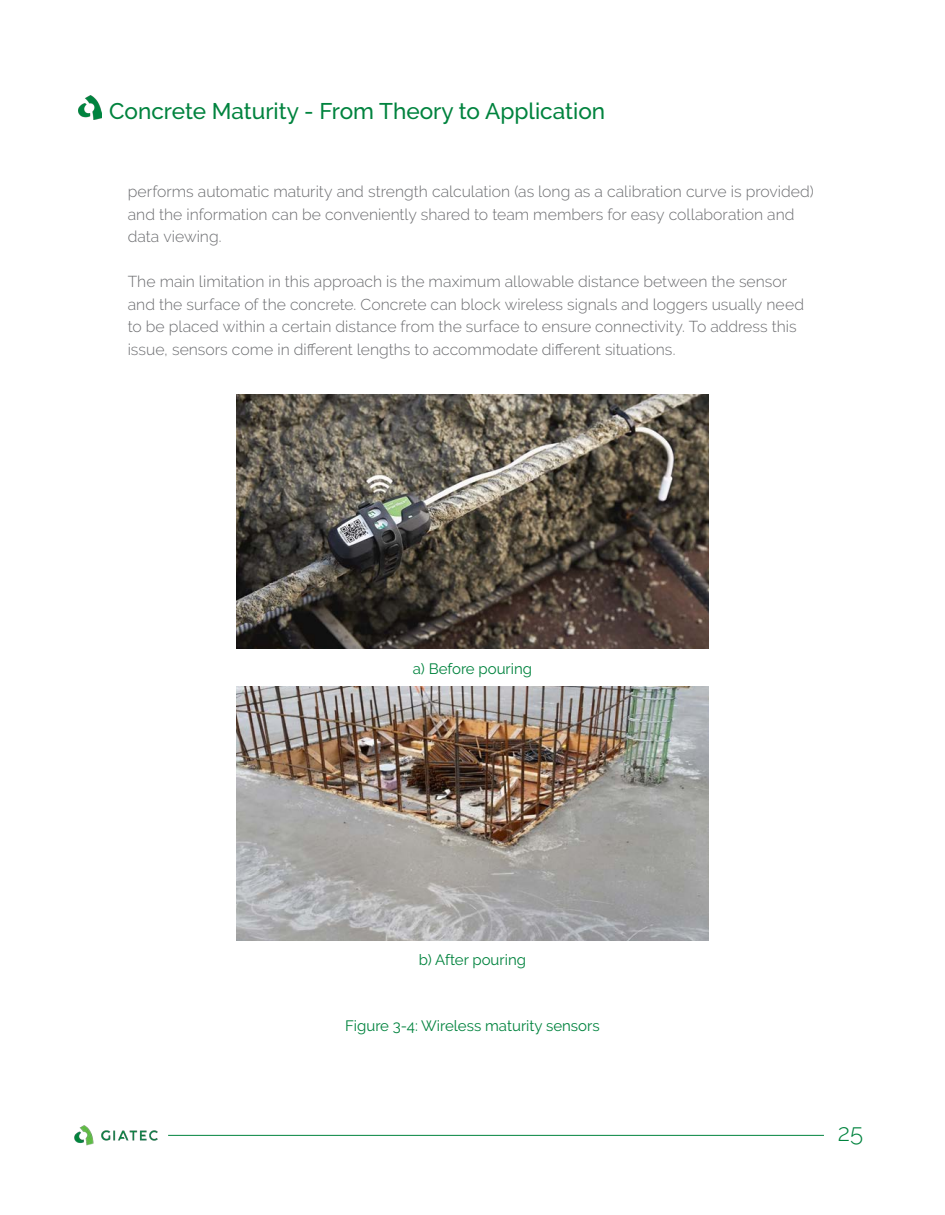
<style>
.page{position:relative;width:945px;height:1215px;background:#fff}
.page>*{position:absolute;margin:0;border:0;box-sizing:border-box;transform-origin:0 0}
.t1{font:300 24px "Raleway";color:#00833e}
.t2{font:500 22.65px "Raleway";color:#00833e}
.t3{font:300 15.75px/22.5px "Raleway";color:#6c6d70}
.Figure_Captions{font:15px "Raleway";color:#00833e}
</style>
<div class="page">
<hr style="left:168px;top:1135px;width:656px;height:1px;background:#00833e">
<img style="left:74px;top:1125px;width:84px;height:21px">
<img style="left:78px;top:96px;width:24px;height:24px">
<img style="left:236px;top:394px;width:473px;height:254px">
<img style="left:236px;top:686px;width:473px;height:254px">
<h2 class="t2" style="left:109px;top:98px;width:498px">Concrete Maturity - From Theory to Application</h2>
<p class="t3" style="left:128px;top:181px;width:688px">performs automatic maturity and strength calculation (as long as a calibration curve is provided) and the information can be conveniently shared to team members for easy collaboration and data viewing.</p>
<p class="t3" style="left:128px;top:271px;width:678px">The main limitation in this approach is the maximum allowable distance between the sensor and the surface of the concrete. Concrete can block wireless signals and loggers usually need to be placed within a certain distance from the surface to ensure connectivity. To address this issue, sensors come in different lengths to accommodate different situations.</p>
<p class="Figure_Captions" style="left:413px;top:660px;width:121px">a) Before pouring</p>
<p class="Figure_Captions" style="left:419px;top:951px;width:109px">b) After pouring</p>
<p class="Figure_Captions" style="left:345px;top:1017px;width:256px">Figure 3-4: Wireless maturity sensors</p>
<h1 class="t1" style="left:838px;top:1119px;width:27px">25</h1>
</div>
